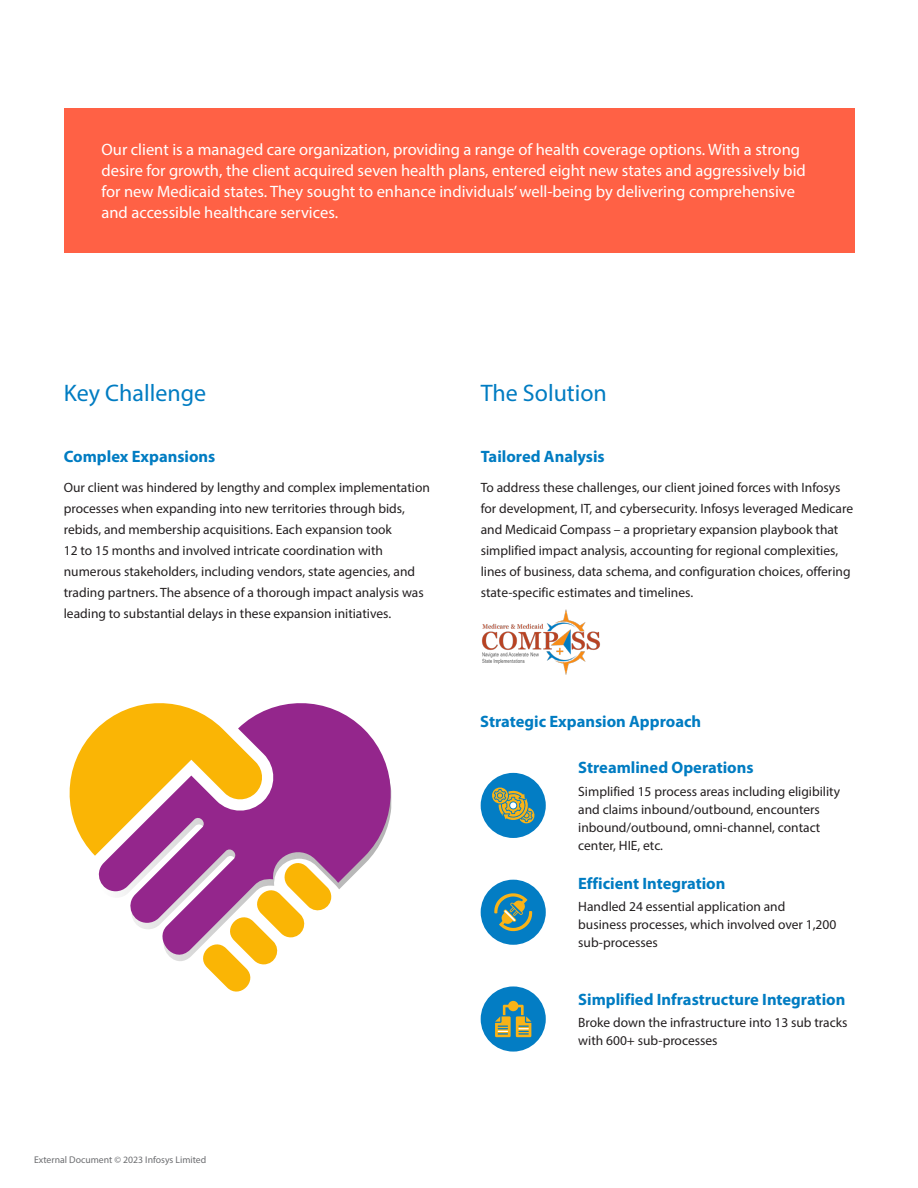
<style>
.page{position:relative;width:918px;height:1188px;background:#fff}
.page>*{position:absolute;margin:0;border:0;box-sizing:border-box;transform-origin:0 0}
.t1{font:24px "Myriad Pro";color:#007cc2}
.t2{font:16.5px/21px "Myriad Pro";color:#fff}
.t3{font:700 16.5px "Myriad Pro";color:#007cc2}
.t4{font:13.5px/21px "Myriad Pro";color:#231f20}
.t5{font:9.75px "Myriad Pro";color:#6c6d70}
</style>
<div class="page">
<div style="left:64px;top:108px;width:791px;height:144px;background:#ff6145"></div>
<svg style="left:69px;top:732px;width:182px;height:260px"></svg>
<svg style="left:93px;top:703px;width:299px;height:263px"></svg>
<div style="left:481px;top:773px;width:65px;height:65px;background:#037dc4;border-radius:50%"></div>
<div style="left:481px;top:986px;width:65px;height:66px;background:#037dc4;border-radius:50%"></div>
<div style="left:481px;top:880px;width:65px;height:65px;background:#037dc4;border-radius:50%"></div>
<img style="left:482px;top:610px;width:118px;height:64px">
<svg style="left:492px;top:787px;width:43px;height:37px"></svg>
<svg style="left:494px;top:893px;width:38px;height:39px"></svg>
<svg style="left:495px;top:1001px;width:36px;height:36px"></svg>
<p class="t2" style="left:102px;top:139px;width:706px">Our client is a managed care organization, providing a range of health coverage options. With a strong desire for growth, the client acquired seven health plans, entered eight new states and aggressively bid for new Medicaid states. They sought to enhance individuals’ well-being by delivering comprehensive and accessible healthcare services.</p>
<h1 class="t1" style="left:64px;top:378px;width:144px">Key Challenge</h1>
<p class="t3" style="left:64px;top:446px;width:153px">Complex Expansions</p>
<p class="t4" style="left:64px;top:476px;width:368px">Our client was hindered by lengthy and complex implementation processes when expanding into new territories through bids, rebids, and membership acquisitions. Each expansion took<br>12 to 15 months and involved intricate coordination with numerous stakeholders, including vendors, state agencies, and trading partners. The absence of a thorough impact analysis was leading to substantial delays in these expansion initiatives.</p>
<p class="t5" style="left:34px;top:1154px;width:174px">External Document © 2023 Infosys Limited</p>
<h1 class="t1" style="left:481px;top:378px;width:128px">The Solution</h1>
<p class="t3" style="left:481px;top:446px;width:126px">Tailored Analysis</p>
<p class="t4" style="left:481px;top:476px;width:374px">To address these challenges, our client joined forces with Infosys for development, IT, and cybersecurity. Infosys leveraged Medicare and Medicaid Compass – a proprietary expansion playbook that simplified impact analysis, accounting for regional complexities, lines of business, data schema, and configuration choices, offering state-specific estimates and timelines.</p>
<p class="t3" style="left:480px;top:710px;width:222px">Strategic Expansion Approach</p>
<p class="t3" style="left:578px;top:757px;width:177px">Streamlined Operations</p>
<p class="t4" style="left:578px;top:782px;width:263px;line-height:18px">Simplified 15 process areas including eligibility and claims inbound/outbound, encounters inbound/outbound, omni-channel, contact center, HIE, etc.</p>
<p class="t3" style="left:578px;top:873px;width:149px">Efficient Integration</p>
<p class="t4" style="left:578px;top:898px;width:260px;line-height:18px">Handled 24 essential application and business processes, which involved over 1,200 sub-processes</p>
<p class="t3" style="left:578px;top:989px;width:269px">Simplified Infrastructure Integration</p>
<p class="t4" style="left:578px;top:1014px;width:271px;line-height:18px">Broke down the infrastructure into 13 sub tracks with 600+ sub-processes</p>
</div>
